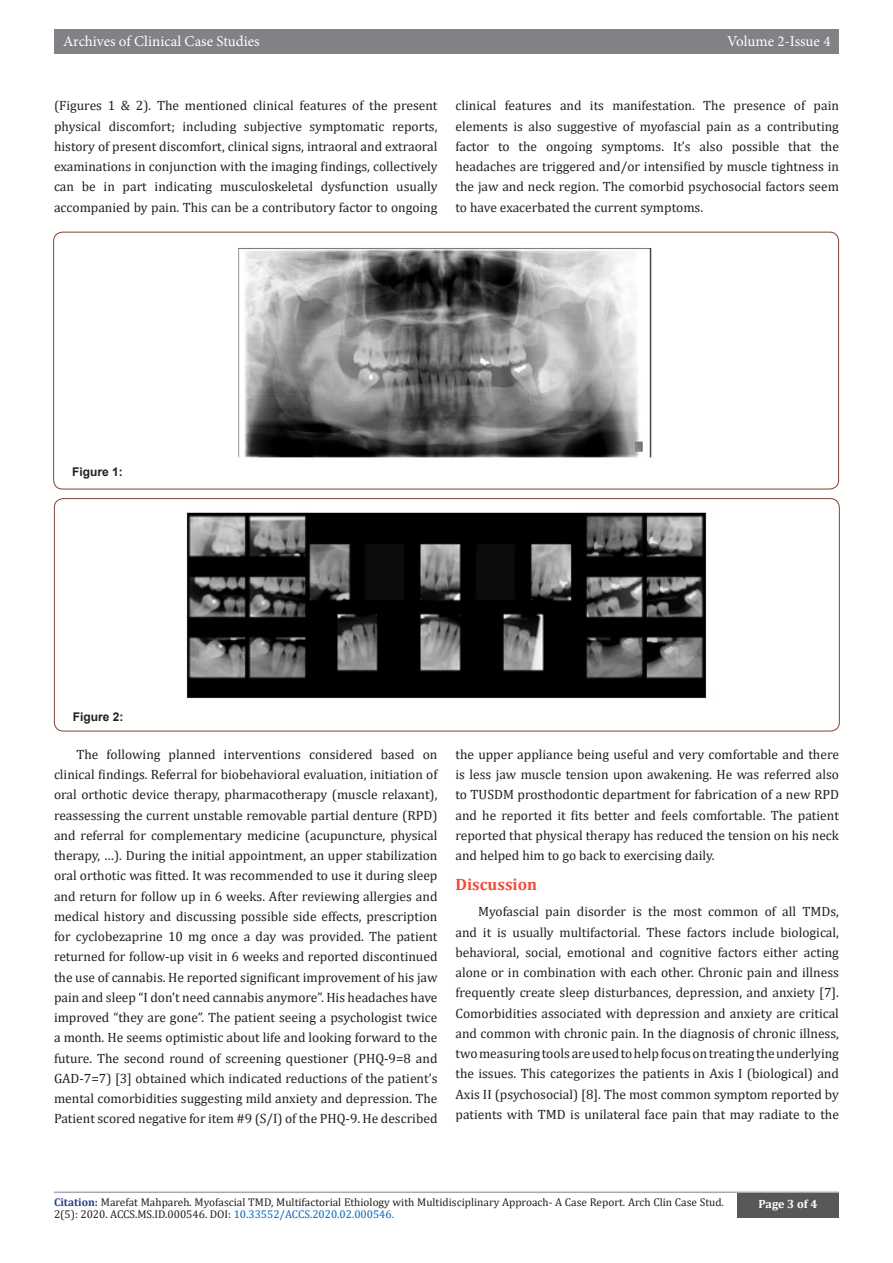
<style>
.page{position:relative;width:893px;height:1263px;background:#fff}
.page>*{position:absolute;margin:0;border:0;box-sizing:border-box;transform-origin:0 0}
.t1{font:700 16.5px "Cambria";color:#ef4c3a}
.t2{font:15px "Minion Pro";color:#fff}
.t3{font:13.5px/20.2px "Cambria";color:#231f20;text-align:justify}
.t4{font:700 12px "Arial";color:#231f20}
.t5{font:700 12px "Cambria";color:#fff}
.t6{font:11.25px/12px "Cambria";color:#231f20}
.s1{font-weight:700;color:#253f8e}
.s2{color:#0563c1}
</style>
<div class="page">
<hr style="left:54px;top:1191px;width:785px;height:2px;background:#a8a9ad">
<div style="left:54px;top:29px;width:785px;height:25px;background:#808285"></div>
<div style="left:737px;top:1193px;width:102px;height:24px;background:#57585a"></div>
<div style="left:53px;top:232px;width:786px;height:257px;border:1px solid #824230;border-radius:9px"></div>
<img style="left:238px;top:248px;width:414px;height:210px">
<div style="left:54px;top:498px;width:786px;height:233px;border:1px solid #824230;border-radius:9px"></div>
<img style="left:186px;top:512px;width:521px;height:187px">
<p class="t2" style="left:63px;top:31px;width:198px">Archives of Clinical Case Studies</p>
<p class="t2" style="left:727px;top:31px;width:105px">Volume 2-Issue 4</p>
<p class="t3" style="left:54px;top:96px;width:385px">(Figures 1 &amp; 2). The mentioned clinical features of the present physical discomfort; including subjective symptomatic reports, history of present discomfort, clinical signs, intraoral and extraoral examinations in conjunction with the imaging findings, collectively can be in part indicating musculoskeletal dysfunction usually accompanied by pain. This can be a contributory factor to ongoing</p>
<p class="t3" style="left:455px;top:96px;width:385px">clinical features and its manifestation. The presence of pain elements is also suggestive of myofascial pain as a contributing factor to the ongoing symptoms. It’s also possible that the headaches are triggered and/or intensified by muscle tightness in the jaw and neck region. The comorbid psychosocial factors seem to have exacerbated the current symptoms.</p>
<p class="t4" style="left:72px;top:463px;width:52px">Figure 1:</p>
<p class="t4" style="left:73px;top:708px;width:52px">Figure 2:</p>
<p class="t3" style="left:54px;top:744px;width:385px;text-indent:22px">The following planned interventions considered based on clinical findings. Referral for biobehavioral evaluation, initiation of oral orthotic device therapy, pharmacotherapy (muscle relaxant), reassessing the current unstable removable partial denture (RPD) and referral for complementary medicine (acupuncture, physical therapy, …). During the initial appointment, an upper stabilization oral orthotic was fitted. It was recommended to use it during sleep and return for follow up in 6 weeks. After reviewing allergies and medical history and discussing possible side effects, prescription for cyclobezaprine 10 mg once a day was provided. The patient returned for follow-up visit in 6 weeks and reported discontinued the use of cannabis. He reported significant improvement of his jaw pain and sleep “I don’t need cannabis anymore”. His headaches have improved “they are gone”. The patient seeing a psychologist twice a month. He seems optimistic about life and looking forward to the future. The second round of screening questioner (PHQ-9=8 and GAD-7=7) [3] obtained which indicated reductions of the patient’s mental comorbidities suggesting mild anxiety and depression. The Patient scored negative for item #9 (S/I) of the PHQ-9. He described</p>
<p class="t3" style="left:455px;top:744px;width:385px">the upper appliance being useful and very comfortable and there is less jaw muscle tension upon awakening. He was referred also to TUSDM prosthodontic department for fabrication of a new RPD and he reported it fits better and feels comfortable. The patient reported that physical therapy has reduced the tension on his neck and helped him to go back to exercising daily.</p>
<p class="t1" style="left:455px;top:873px;width:83px">Discussion</p>
<p class="t3" style="left:455px;top:902px;width:385px;text-indent:22px">Myofascial pain disorder is the most common of all TMDs, and it is usually multifactorial. These factors include biological, behavioral, social, emotional and cognitive factors either acting alone or in combination with each other. Chronic pain and illness frequently create sleep disturbances, depression, and anxiety [7].<br>Comorbidities associated with depression and anxiety are critical and common with chronic pain. In the diagnosis of chronic illness, two measuring tools are used to help focus on treating the underlying the issues. This categorizes the patients in Axis I (biological) and Axis II (psychosocial) [8]. The most common symptom reported by patients with TMD is unilateral face pain that may radiate to the</p>
<p class="t6" style="left:54px;top:1196px;width:671px"><span class="s1">Citation:</span> Marefat Mahpareh. Myofascial TMD, Multifactorial Ethiology with Multidisciplinary Approach- A Case Report. Arch Clin Case Stud.<br>2(5): 2020. ACCS.MS.ID.000546. DOI: <span class="s2">10.33552/ACCS.2020.02.000546.</span></p>
<p class="t5" style="left:758px;top:1196px;width:60px">Page 3 of 4</p>
</div>
